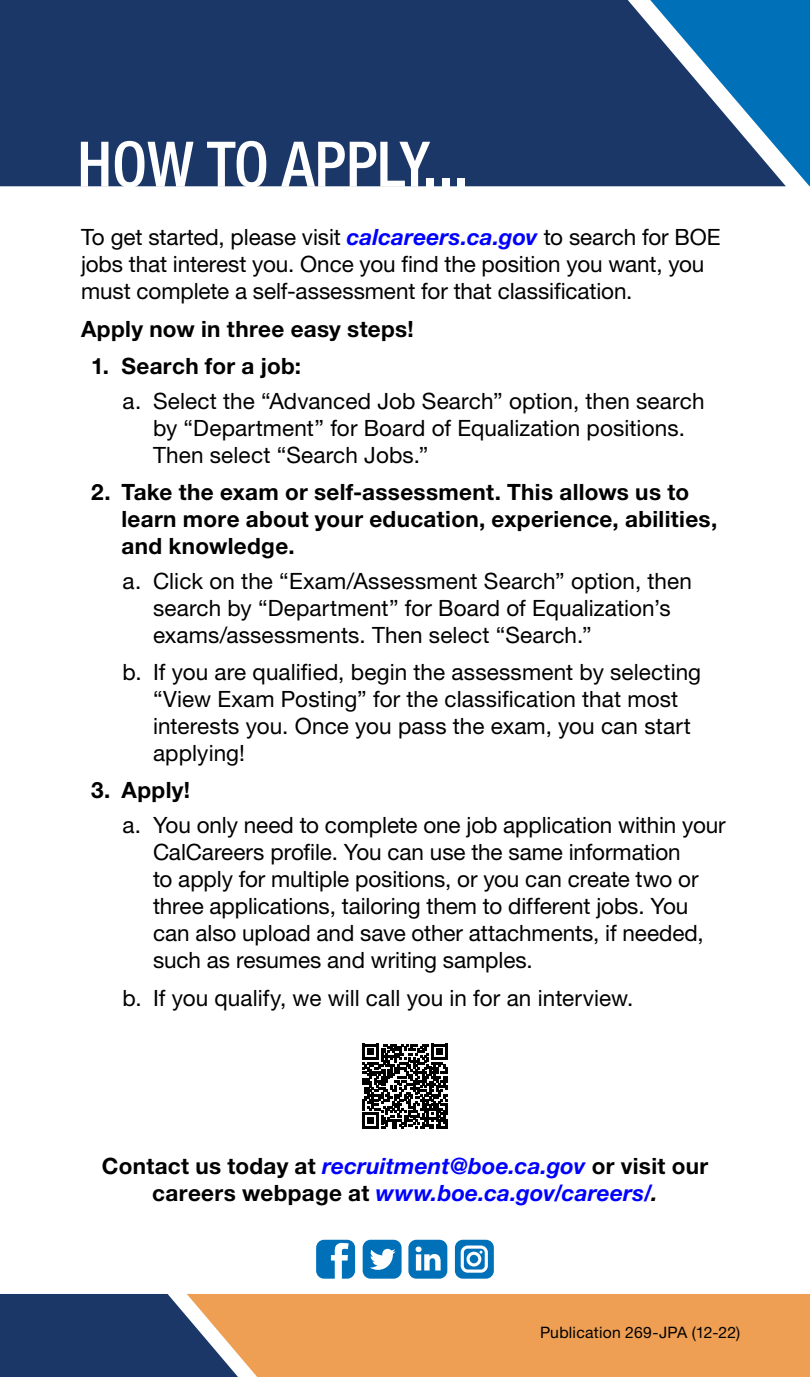
<style>
.page{position:relative;width:810px;height:1377px;background:#fff}
.page>*{position:absolute;margin:0;border:0;box-sizing:border-box;transform-origin:0 0}
.t1{font:500 condensed 63px "Helvetica Neue LT Std";color:#fff}
.t2{font:22.5px/27px "Helvetica Neue LT Std";color:#000}
.t3{font:700 22.5px/27px "Helvetica Neue LT Std";letter-spacing:.015em;color:#000}
.t4{font:italic 700 22.5px/27px "Helvetica Neue LT Std";letter-spacing:.01em;color:#00f;text-align:center}
.t5{font:15.75px "Helvetica Neue LT Std";letter-spacing:.015em;color:#000}
.s1{font-weight:700;font-style:italic;color:#00f}
.s2{font-style:normal;color:#000}
.s3{color:#000}
</style>
<div class="page">
<div style="left:0;top:1294px;width:187px;height:83px;background:#1a3768"></div>
<div style="left:187px;top:1294px;width:623px;height:83px;background:#ef9f53"></div>
<div style="left:0;top:0;width:650px;height:186px;background:#1a3768"></div>
<svg style="left:316px;top:1240px;width:39px;height:39px"></svg>
<svg style="left:408px;top:1240px;width:39px;height:39px"></svg>
<svg style="left:363px;top:1240px;width:39px;height:39px"></svg>
<svg style="left:455px;top:1240px;width:39px;height:39px"></svg>
<svg style="left:363px;top:1044px;width:84px;height:85px"></svg>
<svg style="left:650px;top:0;width:160px;height:186px;background:#2b6ea4"></svg>
<h2 class="t1" style="left:77px;top:127px;width:393px">HOW TO APPLY...</h2>
<p class="t2" style="left:81px;top:224px;width:641px">To get started, please visit <span class="s1">calcareers.ca.gov</span> to search for BOE jobs that interest you. Once you find the position you want, you must complete a self-assessment for that classification.</p>
<p class="t3" style="left:81px;top:315px;width:334px">Apply now in three easy steps!</p>
<p class="t3" style="left:91px;top:352px;width:212px">1. Search for a job:</p>
<p class="t2" style="left:153px;top:387px;width:553px;text-indent:-30px">a. Select the “Advanced Job Search” option, then search by “Department” for Board of Equalization positions.<br>Then select “Search Jobs.”</p>
<p class="t3" style="left:122px;top:478px;width:597px;text-indent:-30px">2. Take the exam or self-assessment. This allows us to learn more about your education, experience, abilities, and knowledge.</p>
<p class="t2" style="left:153px;top:567px;width:541px;text-indent:-30px">a. Click on the “Exam/Assessment Search” option, then search by “Department” for Board of Equalization’s exams/assessments. Then select “Search.”</p>
<p class="t2" style="left:153px;top:658px;width:550px;text-indent:-30px">b. If you are qualified, begin the assessment by selecting “View Exam Posting” for the classification that most interests you. Once you pass the exam, you can start applying!</p>
<p class="t3" style="left:91px;top:776px;width:101px">3. Apply!</p>
<p class="t2" style="left:153px;top:812px;width:574px;text-indent:-30px">a. You only need to complete one job application within your CalCareers profile. You can use the same information<br>to apply for multiple positions, or you can create two or three applications, tailoring them to different jobs. You can also upload and save other attachments, if needed, such as resumes and writing samples.</p>
<p class="t2" style="left:123px;top:984px;width:512px">b. If you qualify, we will call you in for an interview.</p>
<p class="t4" style="left:102px;top:1152px;width:608px"><span class="s2">Contact us today at</span> recruitment@boe.ca.gov <span class="s2">or visit our careers webpage at</span> www.boe.ca.gov/careers/<span class="s3">.</span></p>
<p class="t5" style="left:540px;top:1323px;width:202px">Publication 269-JPA (12-22)</p>
</div>
